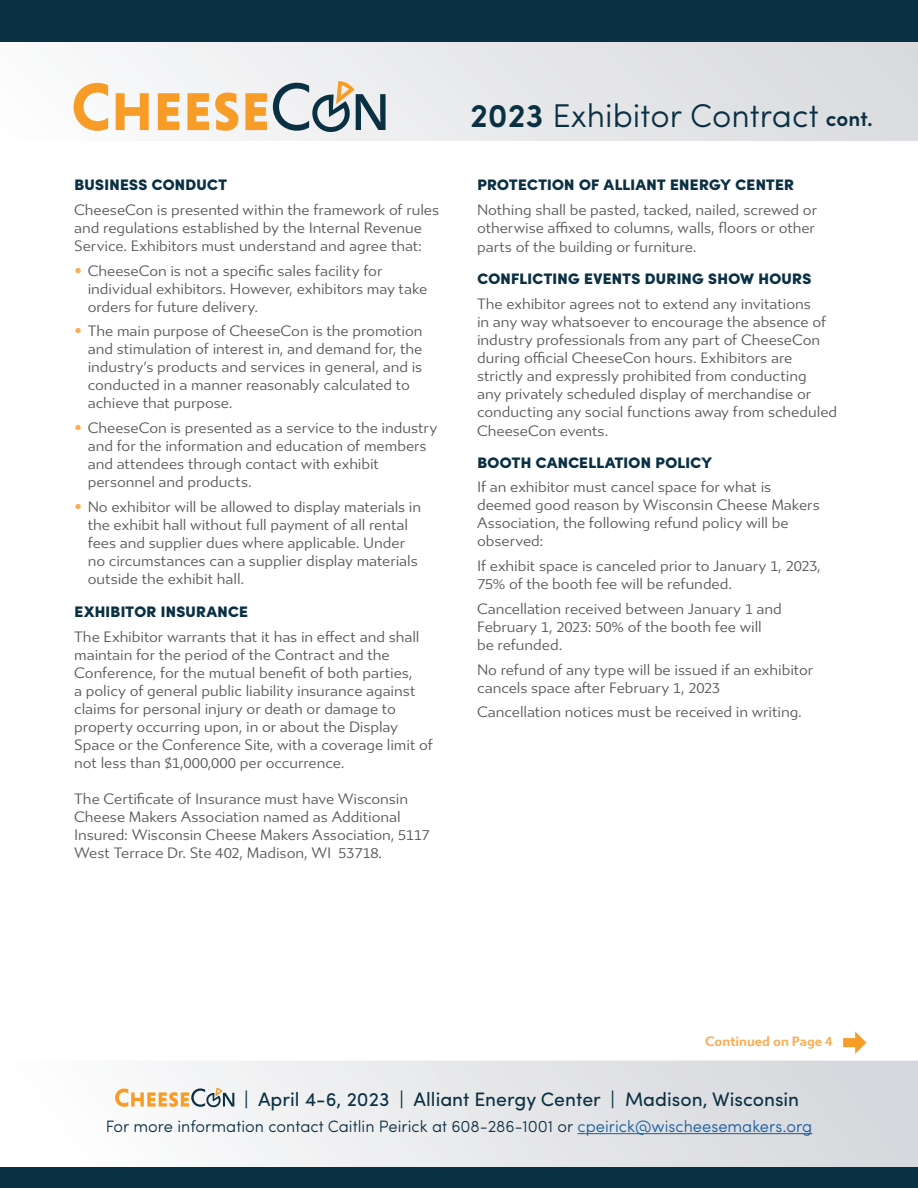
<style>
.page{position:relative;width:918px;height:1188px;background:#fff}
.page>*{position:absolute;margin:0;border:0;box-sizing:border-box;transform-origin:0 0}
.t1{font:300 33px "Sofia Pro";color:#0a3043}
.t2{font:600 21px "Sofia Pro";color:#0a3043}
.t3{font:19.5px "Sofia Pro";color:#0a3043}
.Heading{font:900 18px "Sofia Pro";letter-spacing:-.02em;color:#0a3043}
.Body{font:900 18px "Sofia Pro";letter-spacing:-.02em;color:#0a3043}
.t4{font:300 16.5px "Sofia Pro";color:#0a3043}
.Body-2{font:15px/18px "Gibbs";letter-spacing:-.005em;color:#57585a}
.Body-3{font:700 13.5px "Gibbs";color:#faae55}
.s1{font-family:"Proxima Nova A";font-weight:700;font-size:22.5px;color:#faae55}
.s2{font-weight:600}
.s3{color:#175d9e}
</style>
<div class="page">
<div style="left:0;top:0;width:918px;height:140px;background:linear-gradient(to right,#fbfbfb,#d9dade)"></div>
<svg style="left:74px;top:83px;width:193px;height:48px"></svg>
<svg style="left:273px;top:81px;width:113px;height:53px"></svg>
<svg style="left:843px;top:1031px;width:23px;height:23px"></svg>
<div style="left:0;top:0;width:918px;height:41px;background:#0a3043"></div>
<svg style="left:0;top:1061px;width:918px;height:107px"></svg>
<hr style="left:577px;top:1133px;width:235px;height:1px;background:#175d9e">
<svg style="left:115px;top:1088px;width:119px;height:20px"></svg>
<div style="left:0;top:1168px;width:918px;height:20px;background:#0a3043"></div>
<p class="Heading" style="left:74px;top:170px;width:155px">BUSINESS CONDUCT</p>
<p class="Body-2" style="left:74px;top:201px;width:366px">CheeseCon is presented within the framework of rules and regulations established by the Internal Revenue<br>Service. Exhibitors must understand and agree that:</p>
<p class="Body-2" style="left:88px;top:262px;width:341px;text-indent:-14px"><span class="s1">•</span> CheeseCon is not a specific sales facility for individual exhibitors. However, exhibitors may take orders for future delivery.</p>
<p class="Body-2" style="left:88px;top:322px;width:336px;text-indent:-14px"><span class="s1">•</span> The main purpose of CheeseCon is the promotion and stimulation of interest in, and demand for, the industry’s products and services in general, and is conducted in a manner reasonably calculated to achieve that purpose.</p>
<p class="Body-2" style="left:88px;top:419px;width:351px;text-indent:-14px"><span class="s1">•</span> CheeseCon is presented as a service to the industry and for the information and education of members and attendees through contact with exhibit personnel and products.</p>
<p class="Body-2" style="left:88px;top:498px;width:335px;text-indent:-14px"><span class="s1">•</span> No exhibitor will be allowed to display materials in the exhibit hall without full payment of all rental fees and supplier dues where applicable. Under no circumstances can a supplier display materials outside the exhibit hall.</p>
<p class="Heading" style="left:74px;top:596px;width:175px">EXHIBITOR INSURANCE</p>
<p class="Body-2" style="left:74px;top:628px;width:360px">The Exhibitor warrants that it has in effect and shall maintain for the period of the Contract and the Conference, for the mutual benefit of both parties,<br>a policy of general public liability insurance against claims for personal injury or death or damage to property occurring upon, in or about the Display Space or the Conference Site, with a coverage limit of not less than $1,000,000 per occurrence.</p>
<p class="Body-2" style="left:74px;top:790px;width:357px">The Certificate of Insurance must have Wisconsin Cheese Makers Association named as Additional Insured: Wisconsin Cheese Makers Association, 5117<br>West Terrace Dr. Ste 402, Madison, WI 53718.</p>
<p class="t1" style="left:470px;top:92px;width:350px"><span class="s2">2023</span> Exhibitor Contract</p>
<p class="t2" style="left:826px;top:103px;width:49px">cont.</p>
<p class="Heading" style="left:477px;top:170px;width:319px">PROTECTION OF ALLIANT ENERGY CENTER</p>
<p class="Body-2" style="left:477px;top:201px;width:341px">Nothing shall be pasted, tacked, nailed, screwed or otherwise affixed to columns, walls, floors or other</p>
<p class="Body-2" style="left:477px;top:238px;width:221px">parts of the building or furniture.</p>
<p class="Body" style="left:477px;top:263px;width:336px">CONFLICTING EVENTS DURING SHOW HOURS</p>
<p class="Body-2" style="left:477px;top:295px;width:362px">The exhibitor agrees not to extend any invitations<br>in any way whatsoever to encourage the absence of industry professionals from any part of CheeseCon during official CheeseCon hours. Exhibitors are strictly and expressly prohibited from conducting<br>any privately scheduled display of merchandise or conducting any social functions away from scheduled</p>
<p class="Body-2" style="left:477px;top:422px;width:133px">CheeseCon events.</p>
<p class="Body" style="left:477px;top:447px;width:237px">BOOTH CANCELLATION POLICY</p>
<p class="Body-2" style="left:477px;top:478px;width:344px">If an exhibitor must cancel space for what is deemed good reason by Wisconsin Cheese Makers Association, the following refund policy will be observed:</p>
<p class="Body-2" style="left:477px;top:557px;width:346px">If exhibit space is canceled prior to January 1, 2023,<br>75% of the booth fee will be refunded.</p>
<p class="Body-2" style="left:477px;top:600px;width:306px">Cancellation received between January 1 and<br>February 1, 2023: 50% of the booth fee will be refunded.</p>
<p class="Body-2" style="left:477px;top:661px;width:338px">No refund of any type will be issued if an exhibitor cancels space after February 1, 2023</p>
<p class="Body-2" style="left:477px;top:703px;width:326px">Cancellation notices must be received in writing.</p>
<p class="Body-3" style="left:705px;top:1034px;width:129px">Continued on Page 4</p>
<p class="t3" style="left:244px;top:1085px;width:557px">| April 4-6, 2023 | Alliant Energy Center | Madison, Wisconsin</p>
<p class="t4" style="left:106px;top:1114px;width:708px">For more information contact Caitlin Peirick at 608-286-1001 or <span class="s3">cpeirick@wischeesemakers.org</span></p>
</div>
